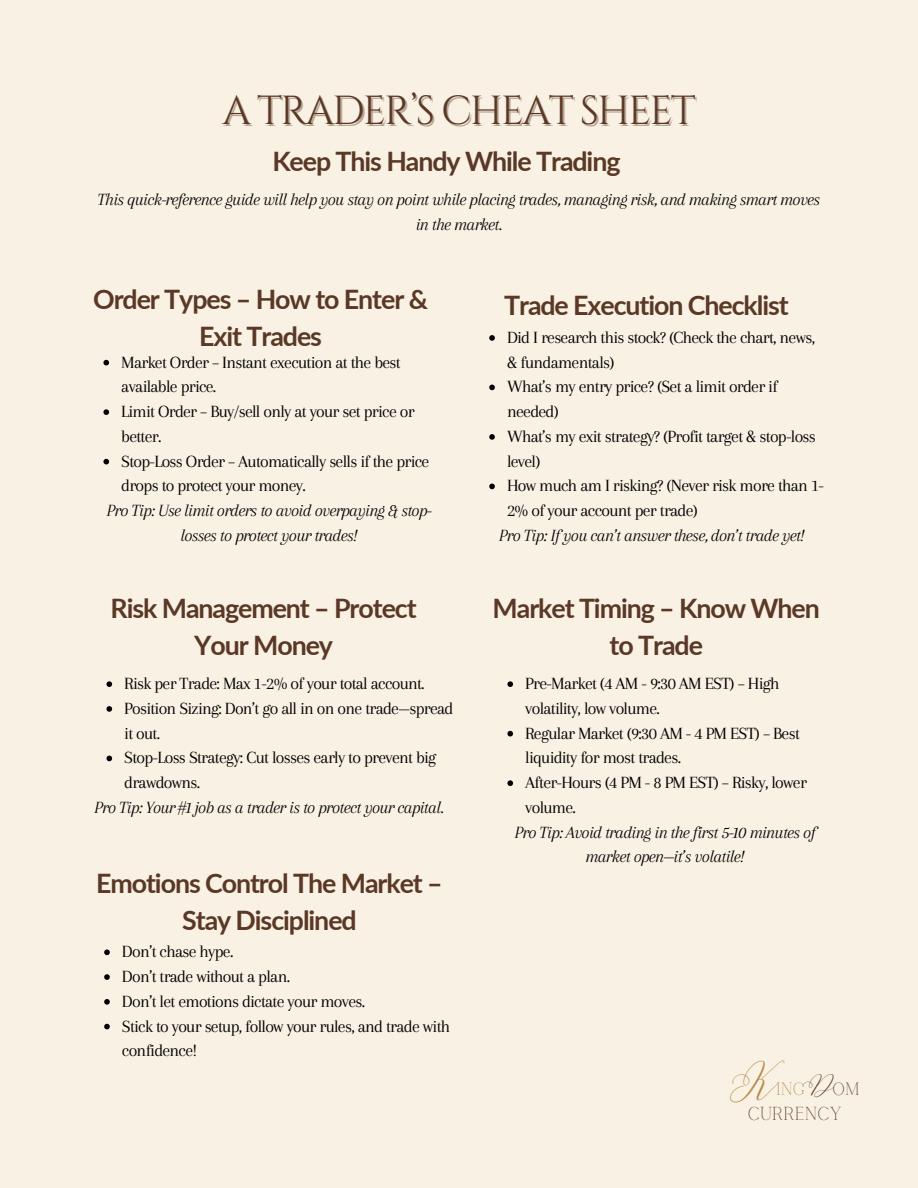
<style>
.page{position:relative;width:918px;height:1188px;background:#f8f1e4}
.page>*{position:absolute;margin:0;border:0;box-sizing:border-box;transform-origin:0 0}
.t1{font:40.5px "Cinzel";letter-spacing:-.05em;color:#5a3825}
.t2{font:31.65px "Malibu Ring";color:#b88a44}
.t3{font:700 26.7px/37.2px "Lato";letter-spacing:-.04em;color:#5a3825;text-align:center}
.t4{font:18.6px "Calgary";color:#5a3825}
.t5{font:17.7px/24.8px "Arapey";letter-spacing:-.04em;color:#000}
.t6{font:italic 17.7px/24.8px "Arapey";letter-spacing:-.04em;color:#000;text-align:center}
.t7{font:17.7px "Calgary";color:#b88a44}
.t8{font:17.7px "Calgary";color:#5a3825}
.t9{font:17.7px "Malibu Ring";color:#5a3825}
</style>
<div class="page">
<svg style="left:103px;top:360px;width:6px;height:5px"></svg>
<svg style="left:103px;top:409px;width:6px;height:6px"></svg>
<svg style="left:103px;top:459px;width:6px;height:5px"></svg>
<svg style="left:489px;top:335px;width:6px;height:6px"></svg>
<svg style="left:489px;top:385px;width:6px;height:5px"></svg>
<svg style="left:489px;top:434px;width:6px;height:6px"></svg>
<svg style="left:489px;top:484px;width:6px;height:5px"></svg>
<svg style="left:106px;top:681px;width:6px;height:6px"></svg>
<svg style="left:106px;top:706px;width:6px;height:6px"></svg>
<svg style="left:106px;top:756px;width:6px;height:5px"></svg>
<svg style="left:507px;top:681px;width:6px;height:6px"></svg>
<svg style="left:507px;top:731px;width:6px;height:5px"></svg>
<svg style="left:507px;top:780px;width:6px;height:6px"></svg>
<svg style="left:104px;top:950px;width:6px;height:5px"></svg>
<svg style="left:104px;top:974px;width:6px;height:6px"></svg>
<svg style="left:104px;top:999px;width:6px;height:6px"></svg>
<svg style="left:104px;top:1024px;width:6px;height:5px"></svg>
<h1 class="t1" style="left:222px;top:85px;width:475px">A TRADER’S CHEAT SHEET</h1>
<p class="t3" style="left:272px;top:142px;width:350px">Keep This Handy While Trading</p>
<h3 class="t6" style="left:98px;top:187px;width:724px">This quick-reference guide will help you stay on point while placing trades, managing risk, and making smart moves in the market.</h3>
<p class="t3" style="left:93px;top:280px;width:336px">Order Types – How to Enter &amp;<br>Exit Trades</p>
<p class="t5" style="left:121px;top:350px;width:281px">Market Order – Instant execution at the best available price.</p>
<p class="t5" style="left:121px;top:399px;width:295px">Limit Order – Buy/sell only at your set price or better.</p>
<p class="t5" style="left:121px;top:449px;width:310px">Stop-Loss Order – Automatically sells if the price drops to protect your money.</p>
<h3 class="t6" style="left:107px;top:498px;width:326px">Pro Tip: Use limit orders to avoid overpaying &amp; stop&shy;losses to protect your trades!</h3>
<p class="t3" style="left:111px;top:589px;width:308px">Risk Management – Protect<br>Your Money</p>
<p class="t5" style="left:124px;top:671px;width:302px">Risk per Trade: Max 1-2% of your total account.</p>
<p class="t5" style="left:124px;top:696px;width:331px">Position Sizing: Don’t go all in on one trade—spread it out.</p>
<p class="t5" style="left:124px;top:745px;width:313px">Stop-Loss Strategy: Cut losses early to prevent big drawdowns.</p>
<h3 class="t6" style="left:94px;top:795px;width:351px">Pro Tip: Your #1 job as a trader is to protect your capital.</h3>
<p class="t3" style="left:96px;top:864px;width:348px">Emotions Control The Market –<br>Stay Disciplined</p>
<p class="t5" style="left:122px;top:939px;width:113px">Don’t chase hype.</p>
<p class="t5" style="left:122px;top:964px;width:170px">Don’t trade without a plan.</p>
<p class="t5" style="left:122px;top:989px;width:245px">Don’t let emotions dictate your moves.</p>
<h3 class="t5" style="left:122px;top:1014px;width:330px">Stick to your setup, follow your rules, and trade with confidence!</h3>
<p class="t3" style="left:504px;top:286px;width:286px">Trade Execution Checklist</p>
<p class="t5" style="left:507px;top:325px;width:310px">Did I research this stock? (Check the chart, news, &amp; fundamentals)</p>
<p class="t5" style="left:507px;top:374px;width:272px">What’s my entry price? (Set a limit order if needed)</p>
<p class="t5" style="left:507px;top:424px;width:310px">What’s my exit strategy? (Profit target &amp; stop-loss level)</p>
<p class="t5" style="left:507px;top:473px;width:319px">How much am I risking? (Never risk more than 1-<br>2% of your account per trade)</p>
<h3 class="t6" style="left:499px;top:523px;width:308px">Pro Tip: If you can’t answer these, don’t trade yet!</h3>
<p class="t3" style="left:493px;top:589px;width:329px">Market Timing – Know When to Trade</p>
<p class="t5" style="left:525px;top:671px;width:256px">Pre-Market (4 AM - 9:30 AM EST) – High volatility, low volume.</p>
<p class="t5" style="left:525px;top:721px;width:276px">Regular Market (9:30 AM - 4 PM EST) – Best liquidity for most trades.</p>
<p class="t5" style="left:525px;top:770px;width:283px">After-Hours (4 PM - 8 PM EST) – Risky, lower volume.</p>
<p class="t6" style="left:514px;top:820px;width:303px">Pro Tip: Avoid trading in the first 5-10 minutes of market open—it’s volatile!</p>
<h3 class="t2" style="left:728px;top:1062px;width:48px">K</h3>
<p class="t7" style="left:776px;top:1079px;width:31px">ING</p>
<p class="t9" style="left:801px;top:1074px;width:33px">D</p>
<p class="t8" style="left:833px;top:1079px;width:28px">OM</p>
<p class="t4" style="left:748px;top:1103px;width:96px">CURRENCY</p>
</div>
